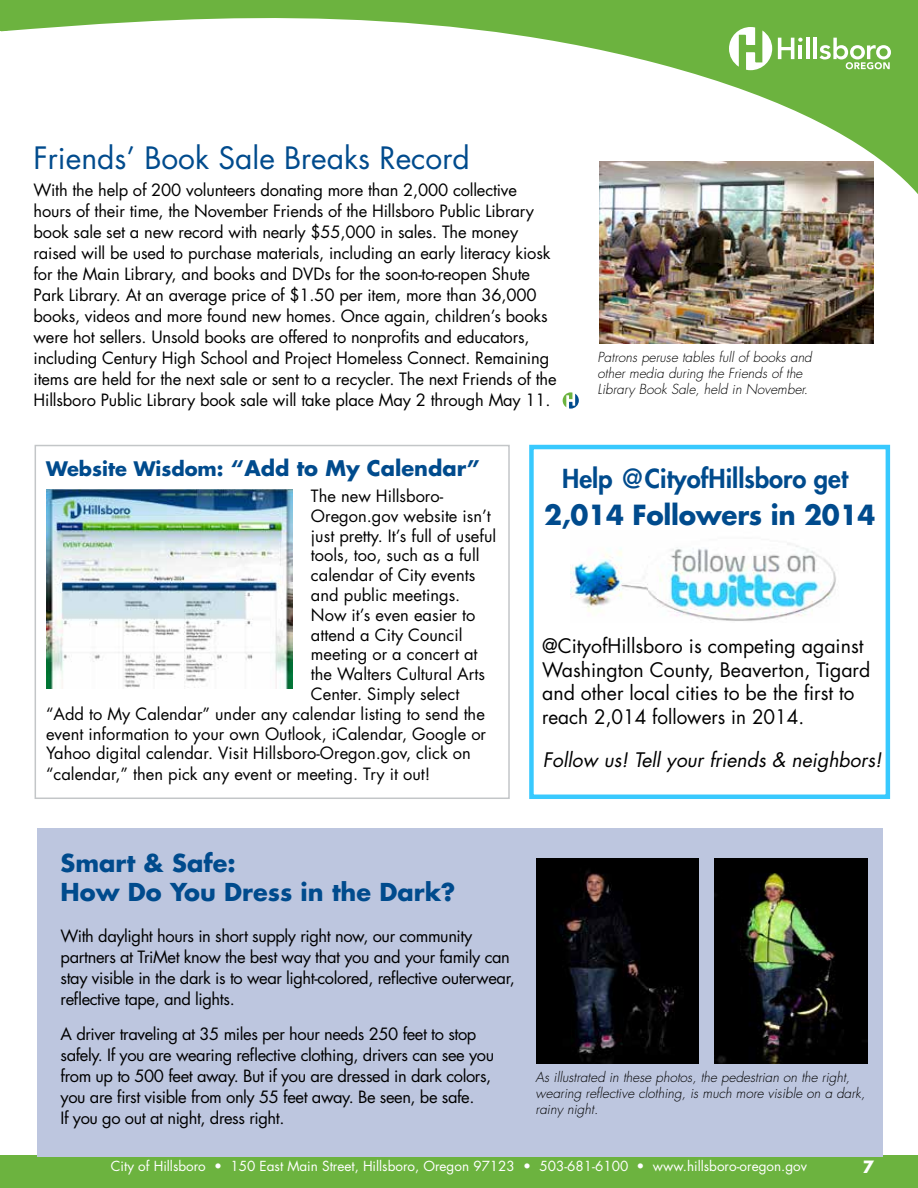
<style>
.page{position:relative;width:918px;height:1188px;background:#fff}
.page>*{position:absolute;margin:0;border:0;box-sizing:border-box;transform-origin:0 0}
.t1{font:30px "Futura Std";color:#004b8d}
.t2{font:700 27px "Futura Std";letter-spacing:-.01em;color:#004b8d}
.t3{font:800 25.5px "Futura Std";color:#004b8d}
.t4{font:700 24px/28.8px "Futura Std";color:#004b8d}
.t5{font:700 21px "Futura Std";color:#004b8d}
.t6{font:19.5px/23.4px "Futura Std";color:#000}
.t7{font:italic 19.5px "Futura Std";color:#000}
.t8{font:16.5px/21px "Futura Std";letter-spacing:-.01em;color:#000}
.t9{font:700 16.5px "Futura Std";color:#fff}
.t10{font:italic 300 13.5px/16.2px "Futura Std";color:#000}
.t11{font:13.5px "Futura Std";color:#fff}
.s1{font-size:19.5px}
</style>
<div class="page">
<div style="left:0;top:1156px;width:918px;height:32px;background:#6cb33f"></div>
<svg style="left:0;top:0;width:918px;height:242px"></svg>
<hr style="left:806px;top:38px;width:3px;height:21px;background:#fff">
<hr style="left:813px;top:38px;width:4px;height:21px;background:#fff">
<svg style="left:820px;top:38px;width:71px;height:31px"></svg>
<svg style="left:778px;top:38px;width:25px;height:21px"></svg>
<svg style="left:729px;top:27px;width:43px;height:43px"></svg>
<div style="left:37px;top:828px;width:845px;height:328px;background:#bdc6df"></div>
<div style="left:35px;top:445px;width:475px;height:354px;border:2px solid #c3c6c8"></div>
<img style="left:714px;top:859px;width:154px;height:204px">
<img style="left:537px;top:859px;width:161px;height:204px">
<img style="left:599px;top:161px;width:274px;height:183px">
<img style="left:46px;top:489px;width:247px;height:199px">
<img style="left:571px;top:543px;width:265px;height:78px">
<div style="left:529px;top:445px;width:361px;height:354px;border:4px solid #38c9fe"></div>
<svg style="left:563px;top:392px;width:16px;height:17px"></svg>
<h1 class="t1" style="left:34px;top:138px;width:438px">Friends’ Book Sale Breaks Record</h1>
<p class="t8" style="left:34px;top:180px;width:525px">With the help of 200 volunteers donating more than 2,000 collective hours of their time, the November Friends of the H illsboro Public Library book sale set a new record with nearly $55,000 in sales. The money raised will be used to purchase materials, including an early literacy kiosk for the Main Library, and books and DVDs for the soon-to-reopen Shute Park Library. At an average price of $1.50 per item, more than 36,000 books, videos and more found new homes. Once again, children’s books were hot sellers. Unsold books are offered to nonprofits and educators, including Century H igh School and Project Homeless Connect. Remaining items are held for the next sale or sent to a recycler. The next Friends of the H illsboro Public Library book sale will take place May 2 through May 11.</p>
<p class="t10" style="left:598px;top:349px;width:216px">Patrons peruse tables full of books and other media during the Friends of the<br>Library Book Sale, held in November.</p>
<p class="t5" style="left:46px;top:454px;width:435px"><span class="s1">Website Wisdom:</span> “Add to My Calendar”</p>
<p class="t8" style="left:311px;top:486px;width:134px">The new H illsboro-</p>
<p class="t8" style="left:311px;top:505px;width:181px">Oregon.gov website isn’t</p>
<p class="t8" style="left:311px;top:525px;width:187px">just pretty. It’s full of useful</p>
<p class="t8" style="left:311px;top:545px;width:170px">tools, too, such as a full</p>
<p class="t8" style="left:311px;top:565px;width:166px">calendar of City events</p>
<p class="t8" style="left:311px;top:585px;width:151px">and public meetings.</p>
<p class="t8" style="left:311px;top:604px;width:166px">Now it’s even easier to</p>
<p class="t8" style="left:311px;top:624px;width:153px">attend a City Council</p>
<p class="t8" style="left:311px;top:644px;width:168px">meeting or a concert at</p>
<p class="t8" style="left:311px;top:664px;width:176px">the Walters Cultural Arts</p>
<p class="t8" style="left:311px;top:684px;width:150px">Center. Simply select</p>
<p class="t8" style="left:46px;top:703px;width:440px">“Add to My Calendar” under any calendar listing to send the</p>
<p class="t8" style="left:46px;top:723px;width:442px">event information to your own Outlook, iCalendar, Google or</p>
<p class="t8" style="left:46px;top:743px;width:426px">Yahoo digital calendar. Visit H illsboro-Oregon.gov, click on</p>
<p class="t8" style="left:46px;top:764px;width:386px">“calendar,” then pick any event or meeting. Try it out!</p>
<h3 class="t3" style="left:562px;top:462px;width:287px">Help @CityofHillsboro get</h3>
<h2 class="t2" style="left:544px;top:497px;width:333px">2,014 Followers in 2014</h2>
<p class="t6" style="left:542px;top:635px;width:330px">@CityofH illsboro is competing against Washington County, Beaverton, Tigard and other local cities to be the first to reach 2,014 followers in 2014.</p>
<p class="t7" style="left:543px;top:747px;width:340px">Follow us! Tell your friends &amp; neighbors!</p>
<h3 class="t4" style="left:61px;top:848px;width:396px">Smart &amp; Safe:<br>How Do You Dress in the Dark?</h3>
<p class="t8" style="left:61px;top:926px;width:456px">With daylight hours in short supply right now, our community partners at TriMet know the best way that you and your family can stay visible in the dark is to wear light-colored, reflective outerwear, reflective tape, and lights.</p>
<p class="t8" style="left:61px;top:1023px;width:435px">A driver traveling at 35 miles per hour needs 250 feet to stop safely. I f you are wearing reflective clothing, drivers can see you from up to 500 feet away. But if you are dressed in dark colors, you are first visible from only 55 feet away. Be seen, be safe.<br>If you go out at night, dress right.</p>
<p class="t10" style="left:536px;top:1069px;width:331px">As illustrated in these photos, the pedestrian on the right, wearing reflective clothing, is much more visible on a dark, rainy night.</p>
<p class="t11" style="left:111px;top:1158px;width:698px">City of Hillsboro • 150 East Main Street, Hillsboro, Oregon 97123 • 503-681-6100 • www.hillsboro-oregon.gov</p>
<p class="t9" style="left:863px;top:1156px;width:13px">7</p>
</div>
